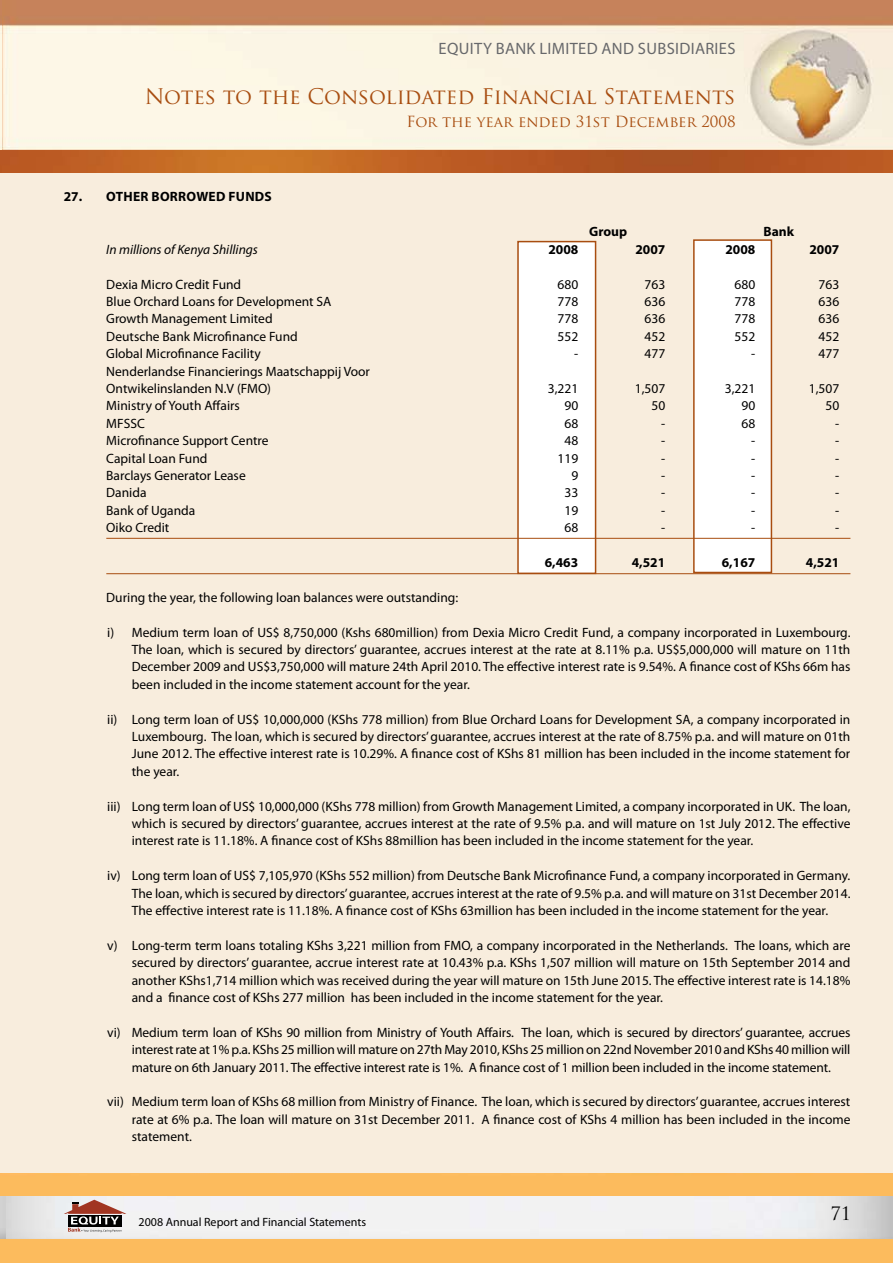
<style>
.page{position:relative;width:893px;height:1263px;background:#fff}
.page>*{position:absolute;margin:0;border:0;box-sizing:border-box;transform-origin:0 0}
.t1{font:21px "Trajan Pro";color:#a84d10}
.t2{font:18px "Trajan Pro";color:#000}
.t3{font:16.5px "Myriad Pro";letter-spacing:.02em;color:#67686b}
.t4{font:15px "Trajan Pro";color:#a84d10}
.t5{font:13.5px/17.4px "Myriad Pro";color:#000;text-align:justify}
.t6{font:700 13.5px "Myriad Pro";color:#000}
.t7{font:italic 13.5px "Myriad Pro";color:#000}
.t8{font:700 13.5px "Myriad Pro";letter-spacing:.02em;color:#000}
.t9{font:12px "Myriad Pro";color:#000}
</style>
<div class="page">
<img style="left:0;top:0;width:893px;height:1263px">
<img style="left:0;top:1196px;width:893px;height:43px">
<div style="left:0;top:173px;width:893px;height:1000px;background:#f8eddd"></div>
<img style="left:1px;top:150px;width:892px;height:22px">
<svg style="left:0;top:150px;width:1px;height:22px"></svg>
<svg style="left:64px;top:1200px;width:63px;height:32px"></svg>
<div style="left:693px;top:239px;width:79px;height:334px;background:#fff;border:2px solid #a84d10"></div>
<div style="left:517px;top:241px;width:79px;height:333px;background:#fff;border:2px solid #a84d10"></div>
<hr style="left:106px;top:573px;width:744px;height:1px;background:#a84d10">
<hr style="left:106px;top:538px;width:744px;height:1px;background:#a84d10">
<p class="t3" style="left:439px;top:38px;width:289px">Equity Bank Limited and Subsidiaries</p>
<h1 class="t1" style="left:145px;top:83px;width:592px">Notes to the Consolidated Financial Statements</h1>
<p class="t4" style="left:407px;top:112px;width:331px">For the year ended 31st December 2008</p>
<p class="t8" style="left:64px;top:188px;width:210px">27. OTHER BORROWED FUNDS</p>
<p class="t6" style="left:589px;top:223px;width:40px">Group</p>
<p class="t6" style="left:763px;top:223px;width:32px">Bank</p>
<p class="t7" style="left:106px;top:242px;width:153px">In millions of Kenya Shillings</p>
<p class="t6" style="left:548px;top:240px;width:31px">2008</p>
<p class="t6" style="left:635px;top:240px;width:31px">2007</p>
<p class="t6" style="left:725px;top:240px;width:31px">2008</p>
<p class="t6" style="left:809px;top:240px;width:31px">2007</p>
<p class="t5" style="left:64px;top:275px;width:27px">D</p>
<p class="t5" style="left:115px;top:275px;width:127px">exia Micro Credit Fund</p>
<p class="t5" style="left:558px;top:275px;width:22px">680</p>
<p class="t5" style="left:644px;top:275px;width:22px">763</p>
<p class="t5" style="left:735px;top:275px;width:22px">680</p>
<p class="t5" style="left:818px;top:275px;width:22px">763</p>
<p class="t5" style="left:106px;top:292px;width:227px">Blue Orchard Loans for Development SA</p>
<p class="t5" style="left:558px;top:292px;width:22px">778</p>
<p class="t5" style="left:644px;top:292px;width:22px">636</p>
<p class="t5" style="left:735px;top:292px;width:22px">778</p>
<p class="t5" style="left:818px;top:292px;width:22px">636</p>
<p class="t5" style="left:106px;top:310px;width:168px">Growth Management Limited</p>
<p class="t5" style="left:558px;top:310px;width:22px">778</p>
<p class="t5" style="left:644px;top:310px;width:22px">636</p>
<p class="t5" style="left:735px;top:310px;width:22px">778</p>
<p class="t5" style="left:818px;top:310px;width:22px">636</p>
<p class="t5" style="left:64px;top:327px;width:27px">D</p>
<p class="t5" style="left:115px;top:327px;width:184px">eutsche Bank Microfinance Fund</p>
<p class="t5" style="left:558px;top:327px;width:22px">552</p>
<p class="t5" style="left:644px;top:327px;width:22px">452</p>
<p class="t5" style="left:735px;top:327px;width:22px">552</p>
<p class="t5" style="left:818px;top:327px;width:22px">452</p>
<p class="t5" style="left:106px;top:345px;width:156px">Global Microfinance Facility</p>
<p class="t5" style="left:574px;top:345px;width:6px">-</p>
<p class="t5" style="left:644px;top:345px;width:22px">477</p>
<p class="t5" style="left:751px;top:345px;width:6px">-</p>
<p class="t5" style="left:818px;top:345px;width:22px">477</p>
<p class="t5" style="left:64px;top:362px;width:27px">N</p>
<p class="t5" style="left:106px;top:362px;width:265px;text-indent:9px">enderlandse Financierings Maatschappij Voor<br>Ontwikelinslanden N.V (FMO)</p>
<p class="t5" style="left:548px;top:379px;width:32px">3,221</p>
<p class="t5" style="left:635px;top:379px;width:32px">1,507</p>
<p class="t5" style="left:725px;top:379px;width:32px">3,221</p>
<p class="t5" style="left:809px;top:379px;width:32px">1,507</p>
<p class="t5" style="left:64px;top:397px;width:28px">M</p>
<p class="t5" style="left:117px;top:397px;width:124px">inistry of Youth Affairs</p>
<p class="t5" style="left:564px;top:397px;width:15px">90</p>
<p class="t5" style="left:651px;top:397px;width:15px">50</p>
<p class="t5" style="left:741px;top:397px;width:15px">90</p>
<p class="t5" style="left:825px;top:397px;width:15px">50</p>
<p class="t5" style="left:64px;top:414px;width:28px">M</p>
<p class="t5" style="left:117px;top:414px;width:29px">FSSC</p>
<p class="t5" style="left:564px;top:414px;width:15px">68</p>
<p class="t5" style="left:661px;top:414px;width:6px">-</p>
<p class="t5" style="left:741px;top:414px;width:15px">68</p>
<p class="t5" style="left:835px;top:414px;width:6px">-</p>
<p class="t5" style="left:64px;top:432px;width:28px">M</p>
<p class="t5" style="left:117px;top:432px;width:153px">icrofinance Support Centre</p>
<p class="t5" style="left:564px;top:432px;width:15px">48</p>
<p class="t5" style="left:661px;top:432px;width:6px">-</p>
<p class="t5" style="left:751px;top:432px;width:6px">-</p>
<p class="t5" style="left:835px;top:432px;width:6px">-</p>
<p class="t5" style="left:106px;top:449px;width:103px">Capital Loan Fund</p>
<p class="t5" style="left:557px;top:449px;width:22px">119</p>
<p class="t5" style="left:661px;top:449px;width:6px">-</p>
<p class="t5" style="left:751px;top:449px;width:6px">-</p>
<p class="t5" style="left:835px;top:449px;width:6px">-</p>
<p class="t5" style="left:106px;top:466px;width:141px">Barclays Generator Lease</p>
<p class="t5" style="left:571px;top:466px;width:8px">9</p>
<p class="t5" style="left:661px;top:466px;width:6px">-</p>
<p class="t5" style="left:751px;top:466px;width:6px">-</p>
<p class="t5" style="left:835px;top:466px;width:6px">-</p>
<p class="t5" style="left:64px;top:484px;width:27px">D</p>
<p class="t5" style="left:115px;top:484px;width:33px">anida</p>
<p class="t5" style="left:564px;top:484px;width:15px">33</p>
<p class="t5" style="left:661px;top:484px;width:6px">-</p>
<p class="t5" style="left:751px;top:484px;width:6px">-</p>
<p class="t5" style="left:835px;top:484px;width:6px">-</p>
<p class="t5" style="left:106px;top:501px;width:91px">Bank of Uganda</p>
<p class="t5" style="left:564px;top:501px;width:15px">19</p>
<p class="t5" style="left:661px;top:501px;width:6px">-</p>
<p class="t5" style="left:751px;top:501px;width:6px">-</p>
<p class="t5" style="left:835px;top:501px;width:6px">-</p>
<p class="t5" style="left:106px;top:519px;width:65px">Oiko Credit</p>
<p class="t5" style="left:564px;top:519px;width:15px">68</p>
<p class="t5" style="left:661px;top:519px;width:6px">-</p>
<p class="t5" style="left:751px;top:519px;width:6px">-</p>
<p class="t5" style="left:835px;top:519px;width:6px">-</p>
<p class="t6" style="left:545px;top:554px;width:35px">6,463</p>
<p class="t6" style="left:632px;top:554px;width:35px">4,521</p>
<p class="t6" style="left:722px;top:554px;width:35px">6,167</p>
<p class="t6" style="left:806px;top:554px;width:35px">4,521</p>
<p class="t5" style="left:64px;top:588px;width:27px">D</p>
<p class="t5" style="left:115px;top:588px;width:344px">uring the year, the following loan balances were outstanding:</p>
<p class="t5" style="left:132px;top:623px;width:720px;text-indent:-25px">i) Medium term loan of US$ 8,750,000 (Kshs 680million) from Dexia Micro Credit Fund, a company incorporated in Luxembourg.<br>The loan, which is secured by directors’ guarantee, accrues interest at the rate at 8.11% p.a. US$5,000,000 will mature on 11th December 2009 and US$3,750,000 will mature 24th April 2010. The effective interest rate is 9.54%. A finance cost of KShs 66m has been included in the income statement account for the year.</p>
<p class="t5" style="left:132px;top:710px;width:720px;text-indent:-25px">ii) Long term loan of US$ 10,000,000 (KShs 778 million) from Blue Orchard Loans for Development SA, a company incorporated in Luxembourg. The loan, which is secured by directors’ guarantee, accrues interest at the rate of 8.75% p.a. and will mature on 01th June 2012. The effective interest rate is 10.29%. A finance cost of KShs 81 million has been included in the income statement for the year.</p>
<p class="t5" style="left:132px;top:797px;width:720px;text-indent:-25px">iii) Long term loan of US$ 10,000,000 (KShs 778 million) from Growth Management Limited, a company incorporated in UK. The loan, which is secured by directors’ guarantee, accrues interest at the rate of 9.5% p.a. and will mature on 1st July 2012. The effective interest rate is 11.18%. A finance cost of KShs 88million has been included in the income statement for the year.</p>
<p class="t5" style="left:132px;top:867px;width:720px;text-indent:-25px">iv) Long term loan of US$ 7,105,970 (KShs 552 million) from Deutsche Bank Microfinance Fund, a company incorporated in Germany.<br>The loan, which is secured by directors’ guarantee, accrues interest at the rate of 9.5% p.a. and will mature on 31st December 2014.<br>The effective interest rate is 11.18%. A finance cost of KShs 63million has been included in the income statement for the year.</p>
<p class="t5" style="left:132px;top:936px;width:720px;text-indent:-25px">v) Long-term term loans totaling KShs 3,221 million from FMO, a company incorporated in the Netherlands. The loans, which are secured by directors’ guarantee, accrue interest rate at 10.43% p.a. KShs 1,507 million will mature on 15th September 2014 and another KShs1,714 million which was received during the year will mature on 15th June 2015. The effective interest rate is 14.18% and a finance cost of KShs 277 million has been included in the income statement for the year.</p>
<p class="t5" style="left:132px;top:1023px;width:720px;text-indent:-25px">vi) Medium term loan of KShs 90 million from Ministry of Youth Affairs. The loan, which is secured by directors’ guarantee, accrues interest rate at 1% p.a. KShs 25 million will mature on 27th May 2010, KShs 25 million on 22nd November 2010 and KShs 40 million will mature on 6th January 2011. The effective interest rate is 1%. A finance cost of 1 million been included in the income statement.</p>
<p class="t5" style="left:132px;top:1093px;width:720px;text-indent:-25px">vii) Medium term loan of KShs 68 million from Ministry of Finance. The loan, which is secured by directors’ guarantee, accrues interest rate at 6% p.a. The loan will mature on 31st December 2011. A finance cost of KShs 4 million has been included in the income statement.</p>
<p class="t9" style="left:139px;top:1215px;width:229px">2008 Annual Report and Financial Statements</p>
<h2 class="t2" style="left:831px;top:1202px;width:22px">71</h2>
</div>
